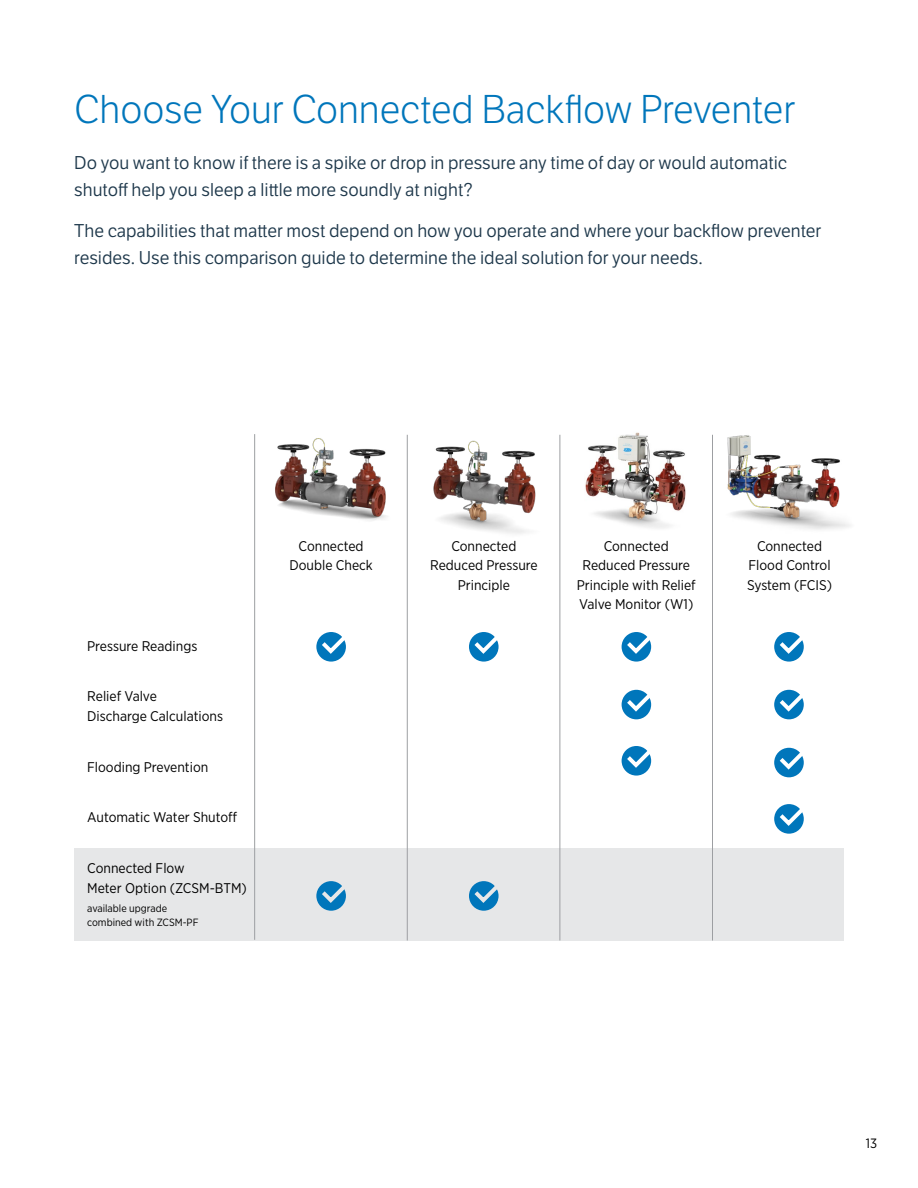
<style>
.page{position:relative;width:918px;height:1188px;background:#fff}
.page>*{position:absolute;margin:0;border:0;box-sizing:border-box;transform-origin:0 0}
.t1{font:39px "LFT Etica Lt";color:#0076bb}
.t2{font:18px/27px "LFT Etica Bk";color:#1e384b}
.t3{font:14.1px/19.4px "Gotham Narrow";color:#000;text-align:center}
.t4{font:13.5px "Gotham Narrow";color:#000}
.t5{font:10.5px/14.1px "Gotham Narrow";color:#000}
</style>
<div class="page">
<img style="left:433px;top:440px;width:103px;height:94px">
<img style="left:275px;top:438px;width:112px;height:83px">
<div style="left:74px;top:848px;width:770px;height:92px;background:#e6e7e8"></div>
<img style="left:727px;top:435px;width:123px;height:95px">
<hr style="left:254px;top:434px;width:1px;height:506px;background:#9d9fa2">
<hr style="left:407px;top:435px;width:1px;height:505px;background:#9d9fa2">
<hr style="left:559px;top:435px;width:1px;height:505px;background:#9d9fa2">
<hr style="left:712px;top:435px;width:1px;height:505px;background:#9d9fa2">
<svg style="left:316px;top:881px;width:30px;height:30px"></svg>
<svg style="left:318px;top:881px;width:28px;height:25px"></svg>
<svg style="left:469px;top:881px;width:30px;height:30px"></svg>
<svg style="left:470px;top:881px;width:29px;height:25px"></svg>
<svg style="left:316px;top:632px;width:30px;height:30px"></svg>
<svg style="left:318px;top:632px;width:28px;height:25px"></svg>
<svg style="left:469px;top:632px;width:30px;height:30px"></svg>
<svg style="left:470px;top:632px;width:29px;height:25px"></svg>
<svg style="left:622px;top:632px;width:29px;height:30px"></svg>
<svg style="left:623px;top:632px;width:29px;height:25px"></svg>
<div style="left:774px;top:690px;width:30px;height:29px;background:#0076bb;border-radius:50%"></div>
<svg style="left:776px;top:689px;width:28px;height:25px"></svg>
<div style="left:622px;top:690px;width:29px;height:29px;background:#0076bb;border-radius:50%"></div>
<svg style="left:623px;top:689px;width:29px;height:25px"></svg>
<div style="left:774px;top:748px;width:30px;height:29px;background:#0076bb;border-radius:50%"></div>
<svg style="left:776px;top:747px;width:28px;height:25px"></svg>
<svg style="left:622px;top:746px;width:29px;height:30px"></svg>
<svg style="left:623px;top:746px;width:29px;height:25px"></svg>
<svg style="left:774px;top:804px;width:30px;height:30px"></svg>
<svg style="left:776px;top:804px;width:28px;height:25px"></svg>
<svg style="left:774px;top:632px;width:30px;height:30px"></svg>
<svg style="left:776px;top:632px;width:28px;height:25px"></svg>
<img style="left:585px;top:432px;width:101px;height:96px">
<h1 class="t1" style="left:74px;top:87px;width:722px">Choose Your Connected Backflow Preventer</h1>
<p class="t2" style="left:74px;top:150px;width:715px">Do you want to know if there is a spike or drop in pressure any time of day or would automatic shutoff help you sleep a little more soundly at night?</p>
<p class="t2" style="left:74px;top:217px;width:749px">The capabilities that matter most depend on how you operate and where your backflow preventer resides. Use this comparison guide to determine the ideal solution for your needs.</p>
<p class="t3" style="left:87px;top:636px;width:112px">Pressure Readings</p>
<p class="t3" style="left:87px;top:686px;width:137px;text-align:left">Relief Valve<br>Discharge Calculations</p>
<p class="t3" style="left:87px;top:757px;width:123px">Flooding Prevention</p>
<p class="t3" style="left:87px;top:807px;width:152px">Automatic Water Shutoff</p>
<p class="t3" style="left:87px;top:858px;width:161px;text-align:left">Connected Flow<br>Meter Option (ZCSM-BTM)</p>
<p class="t5" style="left:87px;top:901px;width:113px">available upgrade combined with ZCSM-PF</p>
<p class="t3" style="left:430px;top:536px;width:109px">Connected<br>Reduced Pressure<br>Principle</p>
<p class="t3" style="left:577px;top:536px;width:121px">Connected<br>Reduced Pressure<br>Principle with Relief<br>Valve Monitor (W1)</p>
<p class="t3" style="left:289px;top:536px;width:85px">Connected<br>Double Check</p>
<p class="t3" style="left:747px;top:536px;width:87px">Connected<br>Flood Control<br>System (FCIS)</p>
<p class="t4" style="left:866px;top:1135px;width:13px">13</p>
</div>
